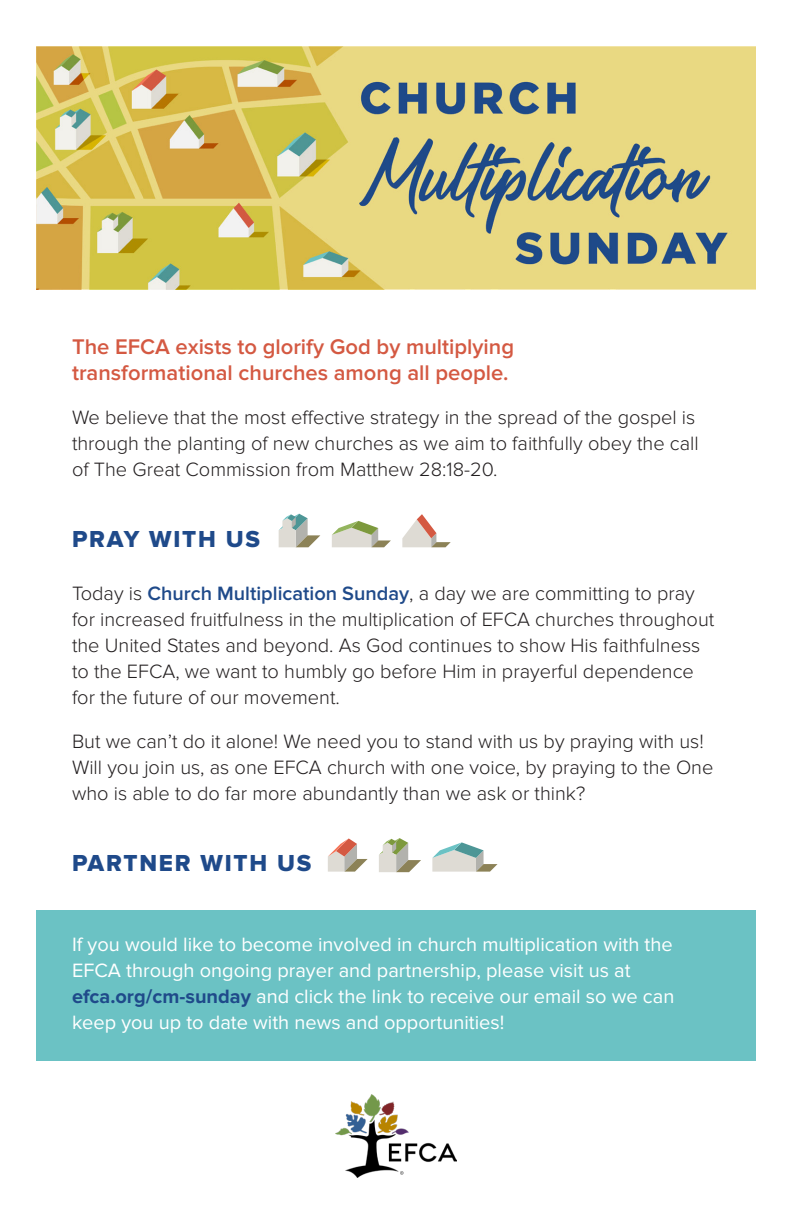
<style>
.page{position:relative;width:792px;height:1224px;background:#fff}
.page>*{position:absolute;margin:0;border:0;box-sizing:border-box;transform-origin:0 0}
.t1{font:24px "Proxima Nova Extrabld";letter-spacing:.075em;color:#1f4a8a}
.t2{font:600 22px/26px "Proxima Nova";color:#d45942}
.t3{font:300 20px/26px "Proxima Nova";color:#231f20}
.t4{font:20px/26px "Proxima Nova";color:#fff}
.s1{font-weight:600;color:#1f4a8a}
.s2{font-weight:700;color:#1f4a8a}
</style>
<div class="page">
<div style="left:36px;top:910px;width:720px;height:151px;background:#6bc2c4"></div>
<img style="left:336px;top:1095px;width:120px;height:83px">
<img style="left:36px;top:46px;width:720px;height:244px">
<svg style="left:402px;top:514px;width:49px;height:33px"></svg>
<svg style="left:332px;top:521px;width:59px;height:26px"></svg>
<svg style="left:432px;top:842px;width:66px;height:30px"></svg>
<svg style="left:379px;top:838px;width:42px;height:34px"></svg>
<svg style="left:279px;top:514px;width:41px;height:33px"></svg>
<svg style="left:328px;top:838px;width:40px;height:34px"></svg>
<p class="t2" style="left:72px;top:334px;width:444px">The EFCA exists to glorify God by multiplying transformational churches among all people.</p>
<p class="t3" style="left:72px;top:405px;width:628px">We believe that the most effective strategy in the spread of the gospel is through the planting of new churches as we aim to faithfully obey the call of The Great Commission from Matthew 28:18-20.</p>
<p class="t1" style="left:72px;top:526px;width:190px">PRAY WITH US</p>
<p class="t3" style="left:72px;top:581px;width:644px">Today is <span class="s1">Church Multiplication Sunday</span>, a day we are committing to pray for increased fruitfulness in the multiplication of EFCA churches throughout the United States and beyond. As God continues to show His faithfulness to the EFCA, we want to humbly go before Him in prayerful dependence for the future of our movement.</p>
<p class="t3" style="left:72px;top:729px;width:643px">But we can’t do it alone! We need you to stand with us by praying with us!<br>Will you join us, as one EFCA church with one voice, by praying to the One who is able to do far more abundantly than we ask or think?</p>
<p class="t1" style="left:72px;top:850px;width:241px">PARTNER WITH US</p>
<p class="t4" style="left:72px;top:932px;width:604px">If you would like to become involved in church multiplication with the EFCA through ongoing prayer and partnership, please visit us at <span class="s2">efca.org/cm-sunday</span> and click the link to receive our email so we can keep you up to date with news and opportunities!</p>
</div>
